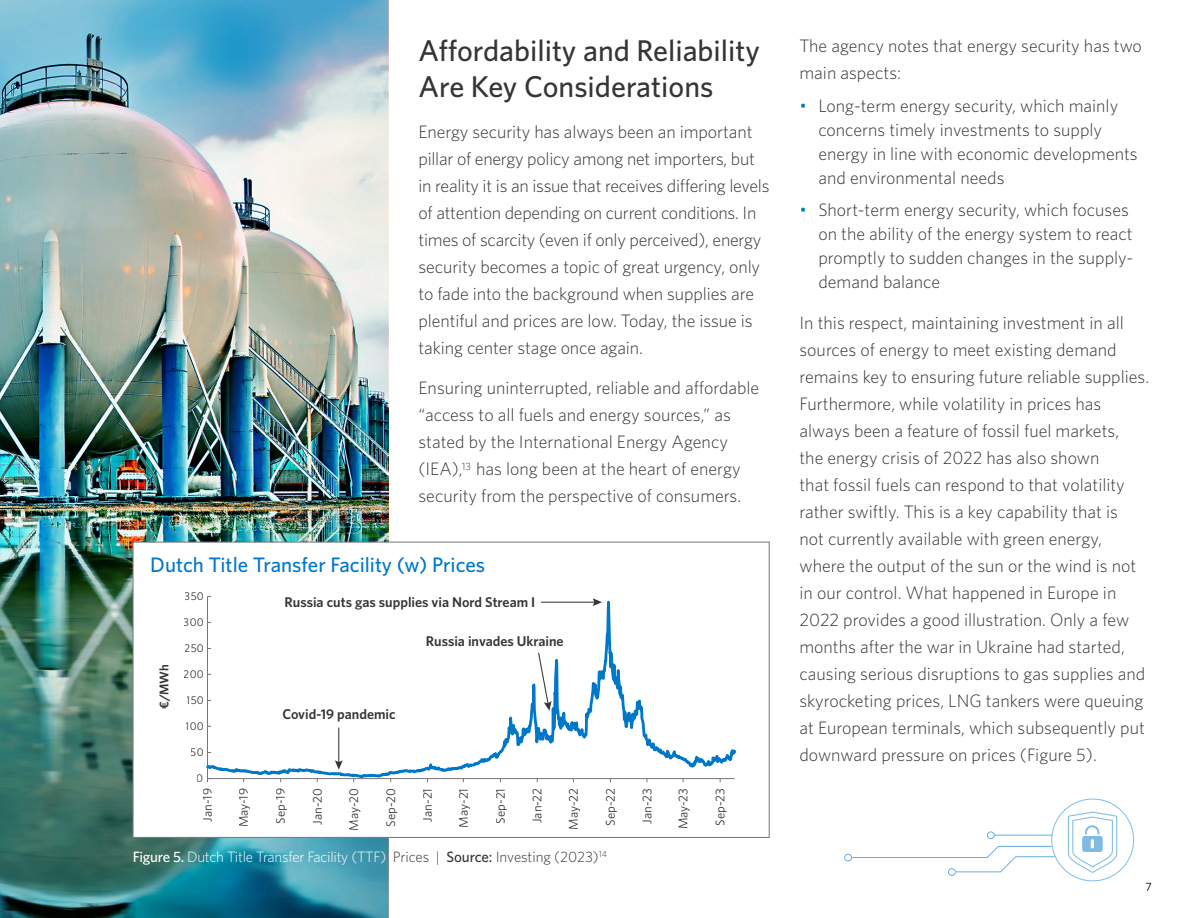
<style>
.page{position:relative;width:1188px;height:918px;background:#fff}
.page>*{position:absolute;margin:0;border:0;box-sizing:border-box;transform-origin:0 0}
.Titles_SB{font:500 30px/36px "Whitney";color:#363534}
.Subtitle_L2{font:500 21px "Whitney";color:#0078c9}
.Body{font:300 18px/27px "Whitney";color:#363534}
.t1{font:300 15px "Whitney";letter-spacing:-.015em;color:#fff}
.t2{font:600 14.1px "Whitney";color:#363534}
.t3{font:12.75px "Whitney";color:#363534}
.t4{font:600 12.75px "Whitney";color:#363534}
.t5{font:12px "Whitney";color:#000}
.t6{font:11.25px "Whitney";color:#363534}
.s1{font-weight:500}
.s2{color:#363534}
.s3{font-weight:500;color:#363534}
.s4{color:#0078c9}
</style>
<div class="page">
<img style="left:0;top:0;width:388px;height:918px">
<div style="left:844px;top:854px;width:8px;height:7px;border:1px solid #0078c9;border-radius:50%"></div>
<svg style="left:851px;top:798px;width:283px;height:84px"></svg>
<div style="left:948px;top:868px;width:8px;height:8px;border:1px solid #0078c9;border-radius:50%"></div>
<div style="left:987px;top:832px;width:8px;height:7px;border:1px solid #0078c9;border-radius:50%"></div>
<div style="left:133px;top:542px;width:636px;height:296px;background:#fff;border:1px solid #747679"></div>
<svg style="left:206px;top:596px;width:530px;height:187px"></svg>
<hr style="left:541px;top:602px;width:55px;height:1px;background:#363534">
<svg style="left:593px;top:598px;width:9px;height:8px"></svg>
<svg style="left:537px;top:652px;width:15px;height:59px"></svg>
<hr style="left:338px;top:728px;width:1px;height:35px;background:#363534">
<svg style="left:335px;top:760px;width:8px;height:10px"></svg>
<p class="Titles_SB" style="left:418px;top:33px;width:343px">Affordability and Reliability<br>Are Key Considerations</p>
<p class="Body" style="left:418px;top:118px;width:352px">Energy security has always been an important pillar of energy policy among net importers, but in reality it is an issue that receives differing levels of attention depending on current conditions. In times of scarcity (even if only perceived), energy security becomes a topic of great urgency, only to fade into the background when supplies are plentiful and prices are low. Today, the issue is taking center stage once again.</p>
<p class="Body" style="left:418px;top:374px;width:342px">Ensuring uninterrupted, reliable and affordable “access to all fuels and energy sources,” as stated by the International Energy Agency (IEA),<sup>13</sup> has long been at the heart of energy security from the perspective of consumers.</p>
<p class="Subtitle_L2" style="left:150px;top:550px;width:336px">Dutch Title Transfer Facility (w) Prices</p>
<p class="t4" style="left:156px;top:709px;width:46px;rotate:-90deg">€/MWh</p>
<p class="t6" style="left:185px;top:589px;width:20px">350</p>
<p class="t6" style="left:184px;top:614px;width:21px">300</p>
<p class="t6" style="left:185px;top:641px;width:21px">250</p>
<p class="t6" style="left:184px;top:667px;width:21px">200</p>
<p class="t6" style="left:187px;top:693px;width:18px">150</p>
<p class="t6" style="left:186px;top:719px;width:19px">100</p>
<p class="t6" style="left:191px;top:745px;width:14px">50</p>
<p class="t6" style="left:197px;top:771px;width:8px">0</p>
<p class="t2" style="left:285px;top:592px;width:252px">Russia cuts gas supplies via Nord Stream I</p>
<p class="t2" style="left:426px;top:632px;width:139px">Russia invades Ukraine</p>
<p class="t2" style="left:282px;top:705px;width:115px">Covid-19 pandemic</p>
<p class="t3" style="left:199px;top:822px;width:35px;rotate:-90deg">Jan-19</p>
<p class="t3" style="left:235px;top:827px;width:41px;rotate:-90deg">May-19</p>
<p class="t3" style="left:272px;top:824px;width:37px;rotate:-90deg">Sep-19</p>
<p class="t3" style="left:309px;top:825px;width:38px;rotate:-90deg">Jan-20</p>
<p class="t3" style="left:345px;top:831px;width:44px;rotate:-90deg">May-20</p>
<p class="t3" style="left:382px;top:827px;width:40px;rotate:-90deg">Sep-20</p>
<p class="t3" style="left:419px;top:822px;width:35px;rotate:-90deg">Jan-21</p>
<p class="t3" style="left:455px;top:828px;width:41px;rotate:-90deg">May-21</p>
<p class="t3" style="left:492px;top:824px;width:37px;rotate:-90deg">Sep-21</p>
<p class="t3" style="left:529px;top:823px;width:37px;rotate:-90deg">Jan-22</p>
<p class="t3" style="left:565px;top:830px;width:43px;rotate:-90deg">May-22</p>
<p class="t3" style="left:602px;top:826px;width:39px;rotate:-90deg">Sep-22</p>
<p class="t3" style="left:639px;top:824px;width:37px;rotate:-90deg">Jan-23</p>
<p class="t3" style="left:675px;top:829px;width:43px;rotate:-90deg">May-23</p>
<p class="t3" style="left:712px;top:826px;width:39px;rotate:-90deg">Sep-23</p>
<p class="t1" style="left:133px;top:847px;width:476px"><span class="s1">Figure 5.</span> Dutch Title Transfer Facility (TTF) <span class="s2">Prices |</span> <span class="s3">Source:</span> <span class="s2">Investing (2023)</span><sup>14</sup></p>
<p class="Body" style="left:800px;top:32px;width:344px">The agency notes that energy security has two main aspects:</p>
<p class="Body" style="left:818px;top:93px;width:321px;line-height:24px;text-indent:-19px"><span class="s4">•</span> Long-term energy security, which mainly concerns timely investments to supply energy in line with economic developments and environmental needs</p>
<p class="Body" style="left:818px;top:197px;width:316px;line-height:24px;text-indent:-19px"><span class="s4">•</span> Short-term energy security, which focuses on the ability of the energy system to react promptly to sudden changes in the supply&shy;demand balance</p>
<p class="Body" style="left:800px;top:308px;width:351px">In this respect, maintaining investment in all sources of energy to meet existing demand remains key to ensuring future reliable supplies.<br>Furthermore, while volatility in prices has always been a feature of fossil fuel markets,<br>the energy crisis of 2022 has also shown<br>that fossil fuels can respond to that volatility rather swiftly. This is a key capability that is<br>not currently available with green energy, where the output of the sun or the wind is not in our control. What happened in Europe in 2022 provides a good illustration. Only a few months after the war in Ukraine had started, causing serious disruptions to gas supplies and skyrocketing prices, LNG tankers were queuing at European terminals, which subsequently put downward pressure on prices (Figure 5).</p>
<p class="t5" style="left:1146px;top:879px;width:8px">7</p>
</div>
